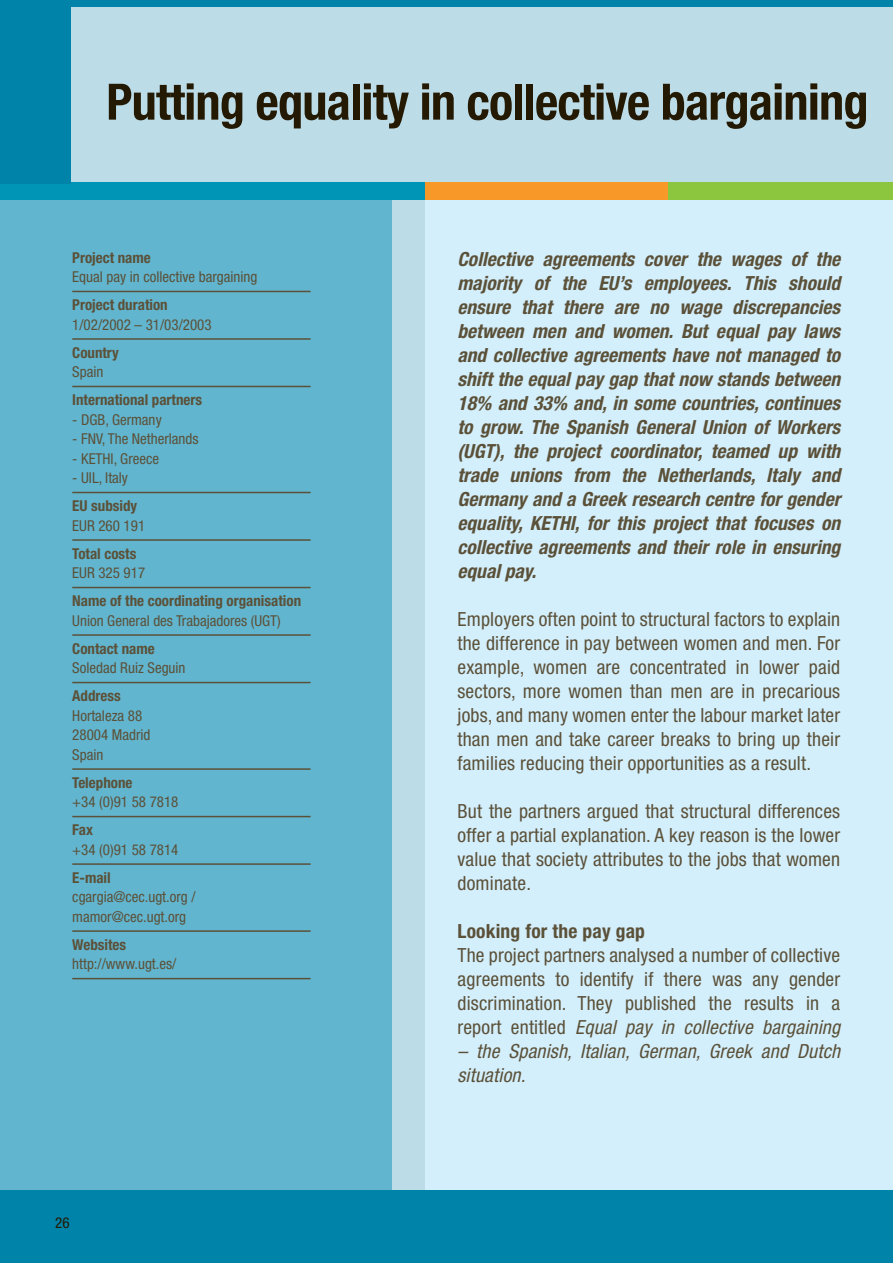
<style>
.page{position:relative;width:893px;height:1263px;background:#fff}
.page>*{position:absolute;margin:0;border:0;box-sizing:border-box;transform-origin:0 0}
.t1{font:700 condensed 50.25px "Helvetica Neue";letter-spacing:-.015em;color:#241a04}
.t2{font:condensed 19.5px/24px "Helvetica Neue";letter-spacing:.01em;color:#5b5139;text-align:justify}
.t3{font:italic 700 condensed 19.5px/24px "Helvetica Neue";color:#5b5139;text-align:justify}
.t4{font:italic condensed 19.5px/24px "Helvetica Neue";letter-spacing:.01em;color:#5b5139}
.t5{font:700 condensed 19.5px "Helvetica Neue";letter-spacing:.01em;color:#5b5139}
.t6{font:condensed 15px/19.5px "Helvetica Neue";color:#5b5139}
.t7{font:700 condensed 15px "Helvetica Neue";color:#5b5139}
.t8{font:condensed 15px "Helvetica Neue";color:#241a04}
.s1{font-style:italic}
</style>
<div class="page">
<div style="left:10px;top:0;width:883px;height:183px;background:#bcdce8"></div>
<div style="left:349px;top:193px;width:544px;height:1000px;background:#d4effc"></div>
<div style="left:56px;top:0;width:837px;height:6px;background:#0083a9"></div>
<div style="left:0;top:191px;width:412px;height:1072px;background:#62b5cf"></div>
<div style="left:393px;top:185px;width:32px;height:1050px;background:#bcdce8"></div>
<div style="left:0;top:1191px;width:893px;height:72px;background:#0083a9"></div>
<div style="left:0;top:183px;width:893px;height:17px;background:#0095b7"></div>
<div style="left:0;top:0;width:70px;height:184px;background:#0083a9"></div>
<div style="left:667px;top:183px;width:226px;height:17px;background:#8cc63f"></div>
<div style="left:425px;top:183px;width:243px;height:17px;background:#f89828"></div>
<hr style="left:72px;top:291px;width:239px;height:1px;background:#5b5139">
<hr style="left:72px;top:338px;width:239px;height:2px;background:#5b5139">
<hr style="left:72px;top:386px;width:239px;height:1px;background:#5b5139">
<hr style="left:72px;top:492px;width:239px;height:1px;background:#5b5139">
<hr style="left:72px;top:539px;width:239px;height:2px;background:#5b5139">
<hr style="left:72px;top:587px;width:239px;height:1px;background:#5b5139">
<hr style="left:72px;top:634px;width:239px;height:2px;background:#5b5139">
<hr style="left:72px;top:682px;width:239px;height:1px;background:#5b5139">
<hr style="left:72px;top:768px;width:239px;height:2px;background:#5b5139">
<hr style="left:72px;top:816px;width:239px;height:1px;background:#5b5139">
<hr style="left:72px;top:863px;width:239px;height:2px;background:#5b5139">
<hr style="left:72px;top:930px;width:239px;height:2px;background:#5b5139">
<hr style="left:72px;top:978px;width:239px;height:1px;background:#5b5139">
<h1 class="t1" style="left:106px;top:84px;width:764px">Putting equality in collective bargaining</h1>
<p class="t7" style="left:72px;top:252px;width:80px">Project name</p>
<p class="t6" style="left:72px;top:268px;width:187px">Equal pay in collective bargaining</p>
<p class="t7" style="left:72px;top:299px;width:97px">Project duration</p>
<p class="t6" style="left:72px;top:316px;width:141px">1/02/2002 – 31/03/2003</p>
<p class="t7" style="left:72px;top:347px;width:48px">Country</p>
<p class="t6" style="left:72px;top:363px;width:33px">Spain</p>
<p class="t7" style="left:72px;top:394px;width:131px">International partners</p>
<p class="t6" style="left:72px;top:411px;width:91px">- DGB, Germany</p>
<p class="t6" style="left:72px;top:430px;width:128px">- FNV, The Netherlands</p>
<p class="t6" style="left:72px;top:450px;width:88px">- KETHI, Greece</p>
<p class="t6" style="left:72px;top:469px;width:57px">- UIL, Italy</p>
<p class="t7" style="left:72px;top:500px;width:66px">EU subsidy</p>
<p class="t6" style="left:72px;top:517px;width:74px">EUR 260 191</p>
<p class="t7" style="left:72px;top:548px;width:66px">Total costs</p>
<p class="t6" style="left:72px;top:564px;width:74px">EUR 325 917</p>
<p class="t7" style="left:72px;top:595px;width:230px">Name of the coordinating organisation</p>
<p class="t6" style="left:72px;top:612px;width:210px">Union General des Trabajadores (UGT)</p>
<p class="t7" style="left:72px;top:643px;width:84px">Contact name</p>
<p class="t6" style="left:72px;top:659px;width:115px">Soledad Ruiz Seguin</p>
<p class="t7" style="left:72px;top:691px;width:50px">Address</p>
<p class="t6" style="left:72px;top:707px;width:80px">Hortaleza 88<br>28004 Madrid<br>Spain</p>
<p class="t7" style="left:72px;top:777px;width:62px">Telephone</p>
<p class="t6" style="left:72px;top:793px;width:108px">+34 (0)91 58 7818</p>
<p class="t7" style="left:72px;top:825px;width:22px">Fax</p>
<p class="t6" style="left:72px;top:841px;width:108px">+34 (0)91 58 7814</p>
<p class="t7" style="left:72px;top:872px;width:40px">E-mail</p>
<p class="t6" style="left:72px;top:888px;width:125px">cgargia@cec.ugt.org / mamor@cec.ugt.org</p>
<p class="t7" style="left:72px;top:939px;width:55px">Websites</p>
<p class="t6" style="left:72px;top:955px;width:106px">http://www.ugt.es/</p>
<p class="t8" style="left:55px;top:1217px;width:16px">26</p>
<p class="t3" style="left:457px;top:249px;width:384px">Collective agreements cover the wages of the majority of the EU’s employees. This should ensure that there are no wage discrepancies between men and women. But equal pay laws and collective agreements have not managed to shift the equal pay gap that now stands between 18% and 33% and, in some countries, continues to grow. The Spanish General Union of Workers (UGT), the project coordinator, teamed up with trade unions from the Netherlands, Italy and Germany and a Greek research centre for gender equality, KETHI, for this project that focuses on collective agreements and their role in ensuring equal pay.</p>
<p class="t2" style="left:457px;top:609px;width:384px">Employers often point to structural factors to explain the difference in pay between women and men. For example, women are concentrated in lower paid sectors, more women than men are in precarious jobs, and many women enter the labour market later than men and take career breaks to bring up their families reducing their opportunities as a result.</p>
<p class="t2" style="left:457px;top:801px;width:384px">But the partners argued that structural differences offer a partial explanation. A key reason is the lower value that society attributes to the jobs that women dominate.</p>
<p class="t5" style="left:457px;top:924px;width:189px">Looking for the pay gap</p>
<p class="t2" style="left:457px;top:945px;width:384px">The project partners analysed a number of collective agreements to identify if there was any gender discrimination. They published the results in a report entitled <span class="s1">Equal pay in collective bargaining</span></p>
<p class="t4" style="left:457px;top:1041px;width:384px">– the Spanish, Italian, German, Greek and Dutch situation.</p>
</div>
